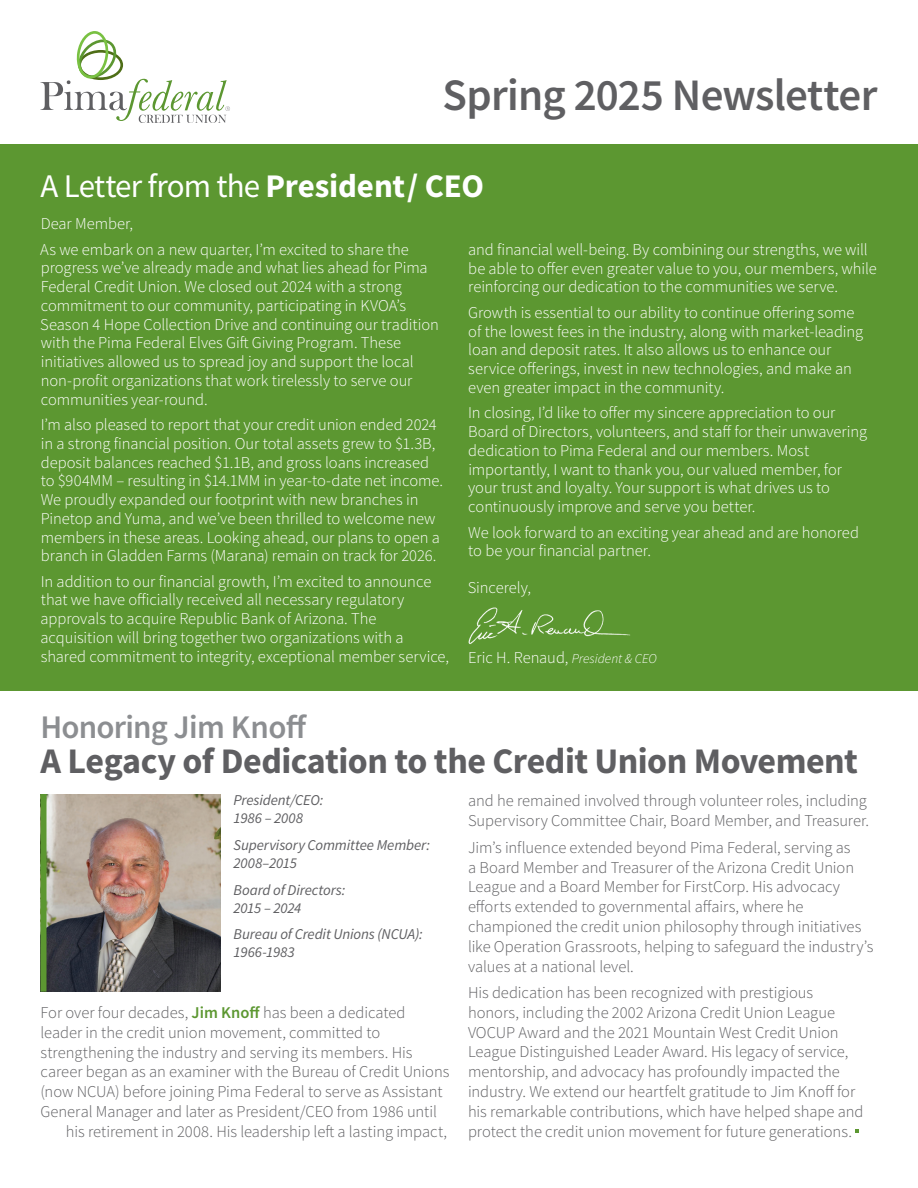
<style>
.page{position:relative;width:918px;height:1188px;background:#fff}
.page>*{position:absolute;margin:0;border:0;box-sizing:border-box;transform-origin:0 0}
.t1{font:600 45px "Source Sans Pro";letter-spacing:-.02em;color:#5f5f62}
.t2{font:700 36px "Source Sans Pro";letter-spacing:-.015em;color:#5f5f62}
.t3{font:33px "Source Sans Pro";letter-spacing:-.025em;color:#fff}
.t4{font:600 33px "Source Sans Pro";letter-spacing:-.02em;color:#8c8e91}
.t5{font:300 16.5px/18.8px "Source Sans Pro";letter-spacing:-.005em;color:#fff}
.t6{font:300 16.5px/19.8px "Source Sans Pro";letter-spacing:-.005em;color:#5f5f62}
.t7{font:italic 15px/18px "Source Sans Pro";letter-spacing:-.01em;color:#5f5f62}
.s1{font-weight:700}
.s2{font-style:italic;font-size:13.5px}
.s3{font-weight:600;color:#5c9731}
</style>
<div class="page">
<div style="left:0;top:145px;width:918px;height:546px;background:#5c9731"></div>
<svg style="left:41px;top:31px;width:189px;height:92px"></svg>
<img style="left:468px;top:607px;width:162px;height:37px">
<img style="left:46px;top:794px;width:174px;height:198px">
<div style="left:40px;top:794px;width:6px;height:198px;background:#5c9731"></div>
<svg style="left:855px;top:1129px;width:4px;height:4px"></svg>
<h1 class="t1" style="left:443px;top:66px;width:436px">Spring 2025 Newsletter</h1>
<h3 class="t3" style="left:40px;top:165px;width:445px">A Letter from the <span class="s1">President/ CEO</span></h3>
<p class="t5" style="left:40px;top:211px;width:370px;line-height:25.5px">Dear Member,<br>As we embark on a new quarter, I’m excited to share the</p>
<p class="t5" style="left:40px;top:259px;width:400px">progress we’ve already made and what lies ahead for Pima Federal Credit Union. We closed out 2024 with a strong commitment to our community, participating in KVOA’s Season 4 Hope Collection Drive and continuing our tradition with the Pima Federal Elves Gift Giving Program. These initiatives allowed us to spread joy and support the local non-profit organizations that work tirelessly to serve our communities year-round.</p>
<p class="t5" style="left:41px;top:415px;width:404px">I’m also pleased to report that your credit union ended 2024 in a strong financial position. Our total assets grew to $1.3B, deposit balances reached $1.1B, and gross loans increased to $904MM – resulting in $14.1MM in year-to-date net income.<br>We proudly expanded our footprint with new branches in Pinetop and Yuma, and we’ve been thrilled to welcome new members in these areas. Looking ahead, our plans to open a branch in Gladden Farms (Marana) remain on track for 2026.</p>
<p class="t5" style="left:41px;top:572px;width:410px">In addition to our financial growth, I’m excited to announce that we have officially received all necessary regulatory approvals to acquire Republic Bank of Arizona. The acquisition will bring together two organizations with a shared commitment to integrity, exceptional member service,</p>
<p class="t5" style="left:468px;top:240px;width:410px">and financial well-being. By combining our strengths, we will be able to offer even greater value to you, our members, while reinforcing our dedication to the communities we serve.</p>
<p class="t5" style="left:468px;top:303px;width:397px">Growth is essential to our ability to continue offering some of the lowest fees in the industry, along with market-leading loan and deposit rates. It also allows us to enhance our service offerings, invest in new technologies, and make an even greater impact in the community.</p>
<p class="t5" style="left:468px;top:404px;width:401px">In closing, I’d like to offer my sincere appreciation to our Board of Directors, volunteers, and staff for their unwavering dedication to Pima Federal and our members. Most importantly, I want to thank you, our valued member, for your trust and loyalty. Your support is what drives us to continuously improve and serve you better.</p>
<p class="t5" style="left:468px;top:523px;width:392px">We look forward to an exciting year ahead and are honored to be your financial partner.</p>
<p class="t5" style="left:468px;top:578px;width:65px">Sincerely,</p>
<p class="t5" style="left:468px;top:648px;width:190px">Eric H. Renaud, <span class="s2">President &amp; CEO</span></p>
<h3 class="t4" style="left:40px;top:705px;width:268px">Honoring Jim Knoff</h3>
<h2 class="t2" style="left:40px;top:736px;width:819px">A Legacy of Dedication to the Credit Union Movement</h2>
<p class="t7" style="left:234px;top:791px;width:91px">President/CEO:<br>1986 – 2008</p>
<p class="t7" style="left:234px;top:836px;width:198px">Supervisory Committee Member:<br>2008–2015</p>
<p class="t7" style="left:234px;top:880px;width:113px">Board of Directors:<br>2015 – 2024</p>
<p class="t7" style="left:234px;top:925px;width:191px">Bureau of Credit Unions (NCUA):<br>1966-1983</p>
<p class="t6" style="left:40px;top:1003px;width:367px">For over four decades, <span class="s3">Jim Knoff</span> has been a dedicated</p>
<p class="t6" style="left:40px;top:1022px;width:341px">leader in the credit union movement, committed to</p>
<p class="t6" style="left:40px;top:1042px;width:373px">strengthening the industry and serving its members. His</p>
<p class="t6" style="left:40px;top:1062px;width:410px">career began as an examiner with the Bureau of Credit Unions</p>
<p class="t6" style="left:40px;top:1082px;width:404px">(now NCUA) before joining Pima Federal to serve as Assistant</p>
<p class="t6" style="left:40px;top:1102px;width:398px">General Manager and later as President/CEO from 1986 until</p>
<p class="t6" style="left:66px;top:1121px;width:383px">his retirement in 2008. His leadership left a lasting impact,</p>
<p class="t6" style="left:468px;top:791px;width:403px">and he remained involved through volunteer roles, including<br>Supervisory Committee Chair, Board Member, and Treasurer.</p>
<p class="t6" style="left:468px;top:837px;width:407px">Jim’s influence extended beyond Pima Federal, serving as<br>a Board Member and Treasurer of the Arizona Credit Union League and a Board Member for FirstCorp. His advocacy efforts extended to governmental affairs, where he championed the credit union philosophy through initiatives like Operation Grassroots, helping to safeguard the industry’s values at a national level.</p>
<p class="t6" style="left:468px;top:983px;width:397px">His dedication has been recognized with prestigious honors, including the 2002 Arizona Credit Union League VOCUP Award and the 2021 Mountain West Credit Union League Distinguished Leader Award. His legacy of service, mentorship, and advocacy has profoundly impacted the industry. We extend our heartfelt gratitude to Jim Knoff for his remarkable contributions, which have helped shape and protect the credit union movement for future generations.</p>
</div>
